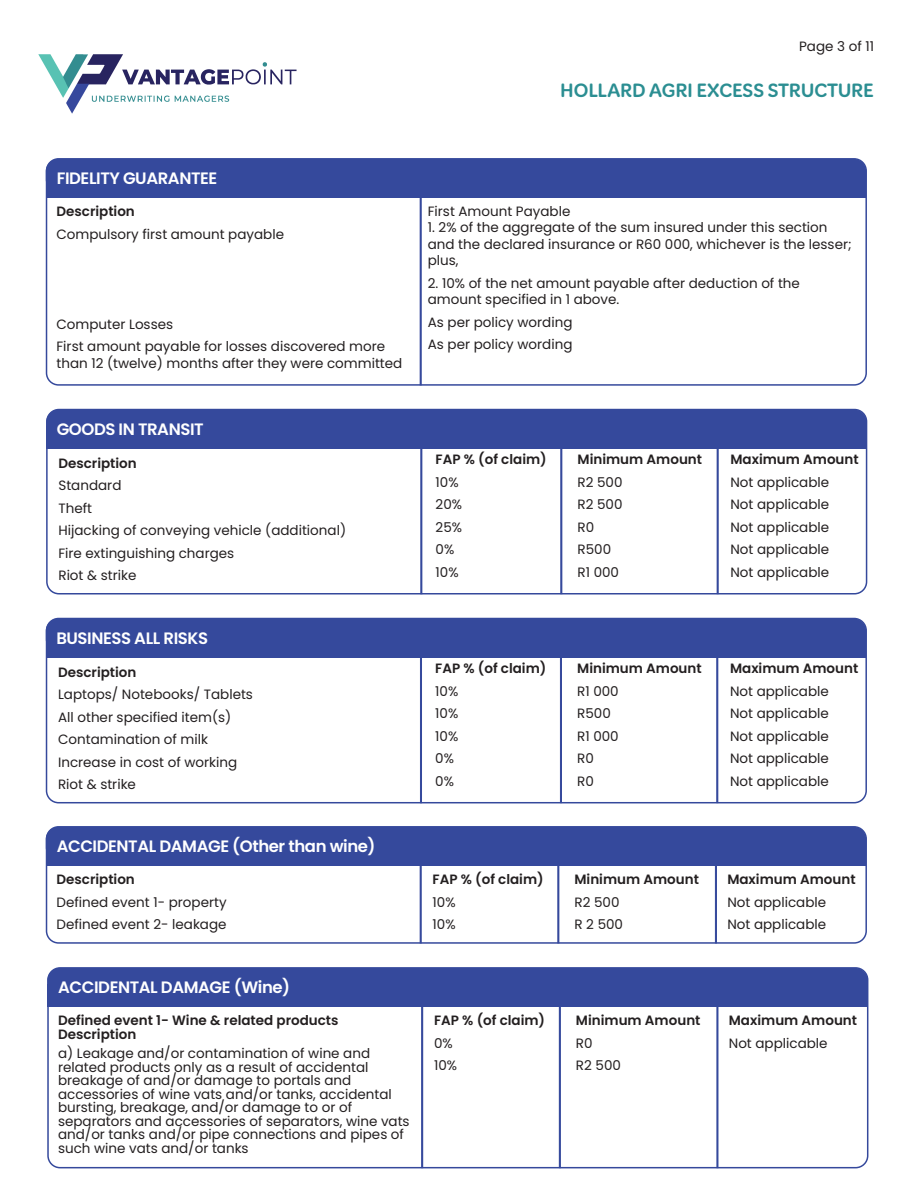
<style>
.page{position:relative;width:918px;height:1188px;background:#fff}
.page>*{position:absolute;margin:0;border:0;box-sizing:border-box;transform-origin:0 0}
.t1{font:18px "Kit Rounded VF";color:#2b8e92}
.t2{font:600 16.5px "Poppins";letter-spacing:-.025em;color:#fff}
.t3{font:13.5px/22.5px "Poppins";color:#231f20}
.t4{font:600 13.5px/13.5px "Poppins";color:#231f20}
</style>
<div class="page">
<img style="left:38px;top:54px;width:259px;height:60px">
<div style="left:46px;top:158px;width:821px;height:228px;border:2px solid #35499c;border-radius:12px"></div>
<div style="left:46px;top:159px;width:820px;height:33px;background:#35499c;border-radius:13px"></div>
<div style="left:46px;top:175px;width:820px;height:23px;background:#35499c"></div>
<hr style="left:420px;top:192px;width:1px;height:193px;background:#35499c">
<div style="left:46px;top:409px;width:821px;height:186px;border:2px solid #35499c;border-radius:12px"></div>
<div style="left:46px;top:410px;width:821px;height:33px;background:#35499c;border-radius:13px"></div>
<div style="left:47px;top:426px;width:819px;height:22px;background:#35499c"></div>
<hr style="left:421px;top:438px;width:1px;height:156px;background:#35499c">
<hr style="left:561px;top:438px;width:1px;height:156px;background:#35499c">
<hr style="left:717px;top:438px;width:1px;height:156px;background:#35499c">
<div style="left:46px;top:618px;width:821px;height:185px;border:2px solid #35499c;border-radius:12px"></div>
<div style="left:46px;top:619px;width:820px;height:33px;background:#35499c;border-radius:13px"></div>
<div style="left:46px;top:635px;width:820px;height:22px;background:#35499c"></div>
<hr style="left:420px;top:647px;width:2px;height:156px;background:#35499c">
<hr style="left:560px;top:646px;width:2px;height:157px;background:#35499c">
<hr style="left:717px;top:646px;width:1px;height:157px;background:#35499c">
<div style="left:46px;top:826px;width:821px;height:118px;border:2px solid #35499c;border-radius:12px"></div>
<div style="left:46px;top:827px;width:820px;height:33px;background:#35499c;border-radius:13px"></div>
<div style="left:46px;top:843px;width:820px;height:23px;background:#35499c"></div>
<hr style="left:420px;top:860px;width:1px;height:83px;background:#35499c">
<hr style="left:558px;top:860px;width:1px;height:83px;background:#35499c">
<hr style="left:715px;top:860px;width:2px;height:83px;background:#35499c">
<div style="left:47px;top:967px;width:821px;height:201px;border:2px solid #35499c;border-radius:12px"></div>
<div style="left:47px;top:968px;width:821px;height:33px;background:#35499c;border-radius:13px"></div>
<div style="left:48px;top:984px;width:819px;height:23px;background:#35499c"></div>
<hr style="left:422px;top:1001px;width:1px;height:167px;background:#35499c">
<div style="left:559px;top:1001px;width:2px;height:167px;background:#35499c;border:1px solid #35499c"></div>
<hr style="left:717px;top:1001px;width:1px;height:167px;background:#35499c">
<p class="t3" style="left:799px;top:35px;width:76px">Page 3 of 11</p>
<h1 class="t1" style="left:560px;top:80px;width:315px">HOLLARD AGRI EXCESS STRUCTURE</h1>
<p class="t2" style="left:57px;top:169px;width:162px">FIDELITY GUARANTEE</p>
<p class="t4" style="left:57px;top:205px;width:80px">Description</p>
<p class="t3" style="left:57px;top:223px;width:229px">Compulsory first amount payable</p>
<p class="t3" style="left:57px;top:313px;width:330px">Computer Losses<br>First amount payable for losses discovered more</p>
<p class="t3" style="left:57px;top:352px;width:347px">than 12 (twelve) months after they were committed</p>
<p class="t3" style="left:428px;top:200px;width:144px">First Amount Payable</p>
<p class="t3" style="left:428px;top:219px;width:425px;line-height:16.5px">1. 2% of the aggregate of the sum insured under this section and the declared insurance or R60 000, whichever is the lesser; plus,</p>
<p class="t3" style="left:428px;top:275px;width:374px;line-height:16.5px">2. 10% of the net amount payable after deduction of the amount specified in 1 above.</p>
<p class="t3" style="left:428px;top:311px;width:146px">As per policy wording<br>As per policy wording</p>
<p class="t2" style="left:57px;top:419px;width:149px">GOODS IN TRANSIT</p>
<p class="t4" style="left:58px;top:456px;width:80px">Description</p>
<p class="t3" style="left:58px;top:474px;width:289px">Standard<br>Theft<br>Hijacking of conveying vehicle (additional)<br>Fire extinguishing charges<br>Riot &amp; strike</p>
<p class="t2" style="left:56px;top:628px;width:153px">BUSINESS ALL RISKS</p>
<p class="t4" style="left:58px;top:665px;width:80px">Description</p>
<p class="t3" style="left:58px;top:683px;width:196px">Laptops/ Notebooks/ Tablets<br>All other specified item(s)<br>Contamination of milk<br>Increase in cost of working<br>Riot &amp; strike</p>
<p class="t2" style="left:57px;top:837px;width:320px">ACCIDENTAL DAMAGE (Other than wine)</p>
<p class="t4" style="left:57px;top:873px;width:80px">Description</p>
<p class="t3" style="left:57px;top:891px;width:172px">Defined event 1- property<br>Defined event 2- leakage</p>
<p class="t2" style="left:58px;top:978px;width:234px">ACCIDENTAL DAMAGE (Wine)</p>
<p class="t4" style="left:58px;top:1014px;width:282px">Defined event 1- Wine &amp; related products<br>Description</p>
<p class="t3" style="left:58px;top:1047px;width:353px;line-height:13.5px">a) Leakage and/or contamination of wine and related products only as a result of accidental breakage of and/or damage to portals and accessories of wine vats and/or tanks, accidental bursting, breakage, and/or damage to or of separators and accessories of separators, wine vats and/or tanks and/or pipe connections and pipes of such wine vats and/or tanks</p>
<p class="t4" style="left:436px;top:453px;width:113px">FAP % (of claim)</p>
<p class="t3" style="left:436px;top:471px;width:28px">10%<br>20%<br>25%<br>0%<br>10%</p>
<p class="t4" style="left:435px;top:662px;width:113px">FAP % (of claim)</p>
<p class="t3" style="left:435px;top:680px;width:25px">10%<br>10%<br>10%<br>0%<br>0%</p>
<p class="t4" style="left:433px;top:873px;width:113px">FAP % (of claim)</p>
<p class="t3" style="left:433px;top:891px;width:25px">10%<br>10%</p>
<p class="t4" style="left:434px;top:1014px;width:113px">FAP % (of claim)</p>
<p class="t3" style="left:434px;top:1032px;width:25px">0%<br>10%</p>
<p class="t4" style="left:578px;top:453px;width:126px">Minimum Amount</p>
<p class="t3" style="left:578px;top:471px;width:47px">R2 500<br>R2 500<br>R0<br>R500<br>R1 000</p>
<p class="t4" style="left:730px;top:453px;width:130px">Maximum Amount</p>
<p class="t3" style="left:730px;top:471px;width:100px;text-align:justify">Not applicable Not applicable Not applicable Not applicable Not applicable</p>
<p class="t4" style="left:577px;top:662px;width:126px">Minimum Amount</p>
<p class="t3" style="left:577px;top:680px;width:43px">R1 000<br>R500<br>R1 000<br>R0<br>R0</p>
<p class="t4" style="left:730px;top:662px;width:130px">Maximum Amount</p>
<p class="t3" style="left:730px;top:680px;width:100px;text-align:justify">Not applicable Not applicable Not applicable Not applicable Not applicable</p>
<p class="t4" style="left:574px;top:873px;width:126px">Minimum Amount</p>
<p class="t3" style="left:574px;top:891px;width:50px">R2 500<br>R 2 500</p>
<p class="t4" style="left:727px;top:873px;width:130px">Maximum Amount</p>
<p class="t3" style="left:727px;top:891px;width:100px">Not applicable<br>Not applicable</p>
<p class="t4" style="left:576px;top:1014px;width:126px">Minimum Amount</p>
<p class="t3" style="left:576px;top:1032px;width:47px">R0<br>R2 500</p>
<p class="t4" style="left:729px;top:1014px;width:130px">Maximum Amount</p>
<p class="t3" style="left:729px;top:1032px;width:100px">Not applicable</p>
</div>
